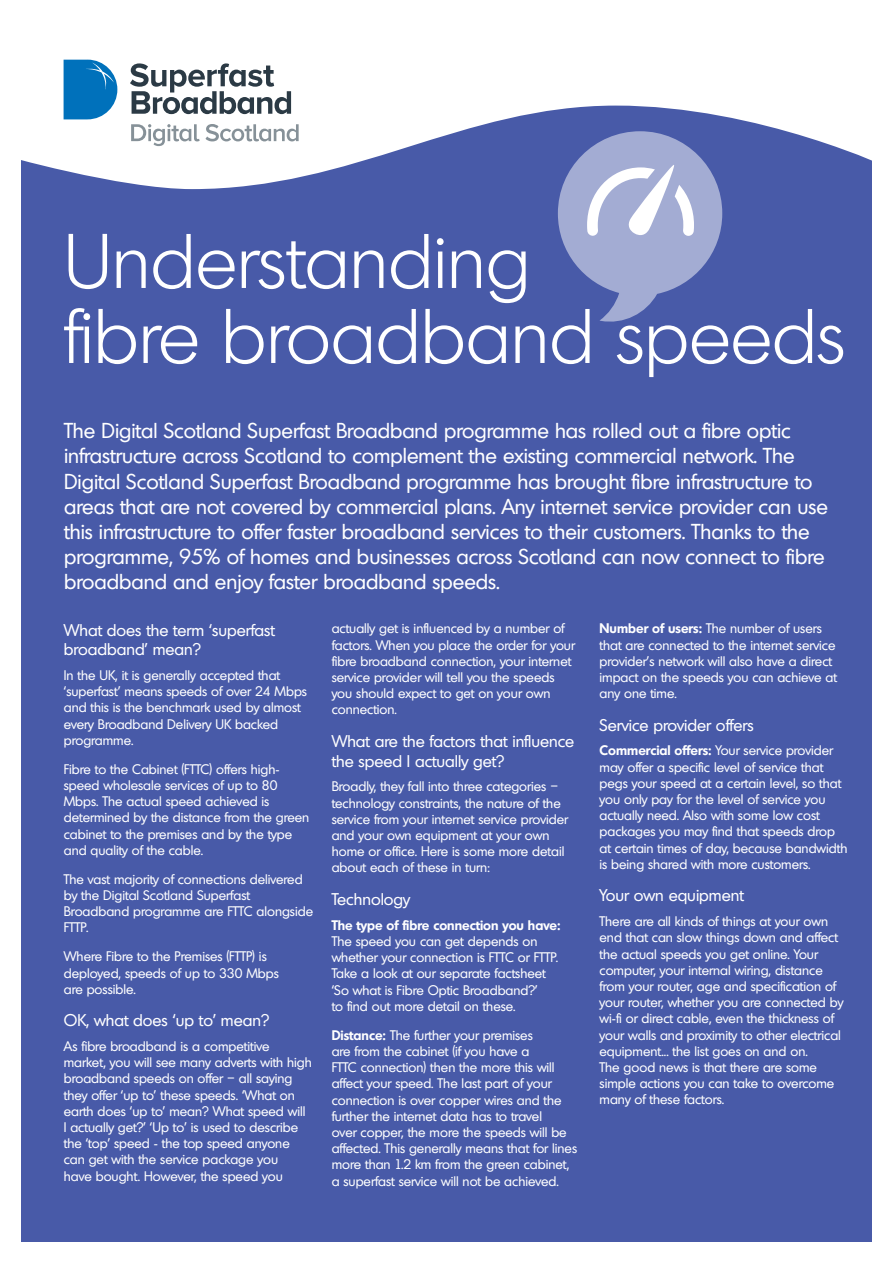
<style>
.page{position:relative;width:893px;height:1263px;background:#fff}
.page>*{position:absolute;margin:0;border:0;box-sizing:border-box;transform-origin:0 0}
.t1{font:300 75px/75px "Montreal TS";color:#fff}
.t2{font:21px/25.2px "Montreal TS";color:#fff}
.t3{font:16.5px/19.8px "Montreal TS";color:#fff}
.t4{font:13.5px/16.2px "Montreal TS";color:#fff}
.s1{font-weight:600}
</style>
<div class="page">
<div style="left:21px;top:21px;width:851px;height:1221px;background:#485aa8"></div>
<svg style="left:558px;top:189px;width:164px;height:133px"></svg>
<svg style="left:21px;top:21px;width:851px;height:168px;fill:#fff"></svg>
<svg style="left:64px;top:60px;width:53px;height:59px;background:#2083c3"></svg>
<svg style="left:131px;top:124px;width:168px;height:22px;background:#d8dcde"></svg>
<svg style="left:130px;top:63px;width:161px;height:51px;background:#acb2b6"></svg>
<p class="t1" style="left:64px;top:223px;width:783px">Understanding<br>fibre broadband speeds</p>
<p class="t2" style="left:64px;top:418px;width:765px">The Digital Scotland Superfast Broadband programme has rolled out a fibre optic infrastructure across Scotland to complement the existing commercial network. The Digital Scotland Superfast Broadband programme has brought fibre infrastructure to areas that are not covered by commercial plans. Any internet service provider can use this infrastructure to offer faster broadband services to their customers. Thanks to the programme, 95% of homes and businesses across Scotland can now connect to fibre broadband and enjoy faster broadband speeds.</p>
<p class="t3" style="left:64px;top:619px;width:213px">What does the term ‘superfast broadband’ mean?</p>
<p class="t4" style="left:64px;top:667px;width:245px">In the UK, it is generally accepted that ‘superfast’ means speeds of over 24 Mbps and this is the benchmark used by almost every Broadband Delivery UK backed programme.</p>
<p class="t4" style="left:64px;top:760px;width:247px">Fibre to the Cabinet (FTTC) offers high&shy;speed wholesale services of up to 80<br>Mbps. The actual speed achieved is determined by the distance from the green cabinet to the premises and by the type and quality of the cable.</p>
<p class="t4" style="left:64px;top:870px;width:251px">The vast majority of connections delivered by the Digital Scotland Superfast<br>Broadband programme are FTTC alongside<br>FTTP.</p>
<p class="t4" style="left:64px;top:948px;width:217px">Where Fibre to the Premises (FTTP) is deployed, speeds of up to 330 Mbps are possible.</p>
<p class="t3" style="left:64px;top:1010px;width:207px">OK, what does ‘up to’ mean?</p>
<p class="t4" style="left:64px;top:1038px;width:250px">As fibre broadband is a competitive market, you will see many adverts with high broadband speeds on offer – all saying they offer ‘up to’ these speeds. ‘What on earth does ‘up to’ mean? What speed will<br>I actually get?’ ‘Up to’ is used to describe the ‘top’ speed - the top speed anyone can get with the service package you<br>have bought. However, the speed you</p>
<p class="t4" style="left:332px;top:620px;width:245px">actually get is influenced by a number of factors. When you place the order for your fibre broadband connection, your internet service provider will tell you the speeds you should expect to get on your own connection.</p>
<p class="t3" style="left:332px;top:731px;width:244px">What are the factors that influence the speed I actually get?</p>
<p class="t4" style="left:332px;top:778px;width:238px">Broadly, they fall into three categories – technology constraints, the nature of the service from your internet service provider and your own equipment at your own home or office. Here is some more detail about each of these in turn:</p>
<p class="t3" style="left:332px;top:889px;width:80px">Technology</p>
<p class="t4" style="left:332px;top:916px;width:231px"><span class="s1">The type of fibre connection you have:<br></span>The speed you can get depends on whether your connection is FTTC or FTTP.<br>Take a look at our separate factsheet ‘So what is Fibre Optic Broadband?’<br>to find out more detail on these.</p>
<p class="t4" style="left:332px;top:1026px;width:247px"><span class="s1">Distance:</span> The further your premises<br>are from the cabinet (if you have a<br>FTTC connection) then the more this will affect your speed. The last part of your connection is over copper wires and the further the internet data has to travel<br>over copper, the more the speeds will be affected. This generally means that for lines more than 1.2 km from the green cabinet, a superfast service will not be achieved.</p>
<p class="t4" style="left:600px;top:620px;width:239px"><span class="s1">Number of users:</span> The number of users that are connected to the internet service provider’s network will also have a direct impact on the speeds you can achieve at any one time.</p>
<p class="t3" style="left:600px;top:714px;width:156px">Service provider offers</p>
<p class="t4" style="left:600px;top:742px;width:249px"><span class="s1">Commercial offers:</span> Your service provider may offer a specific level of service that pegs your speed at a certain level, so that you only pay for the level of service you actually need. Also with some low cost packages you may find that speeds drop at certain times of day, because bandwidth is being shared with more customers.</p>
<p class="t3" style="left:600px;top:885px;width:146px">Your own equipment</p>
<p class="t4" style="left:600px;top:913px;width:245px">There are all kinds of things at your own end that can slow things down and affect the actual speeds you get online. Your computer, your internal wiring, distance from your router, age and specification of your router, whether you are connected by wi-fi or direct cable, even the thickness of your walls and proximity to other electrical equipment... the list goes on and on.<br>The good news is that there are some simple actions you can take to overcome many of these factors.</p>
</div>
